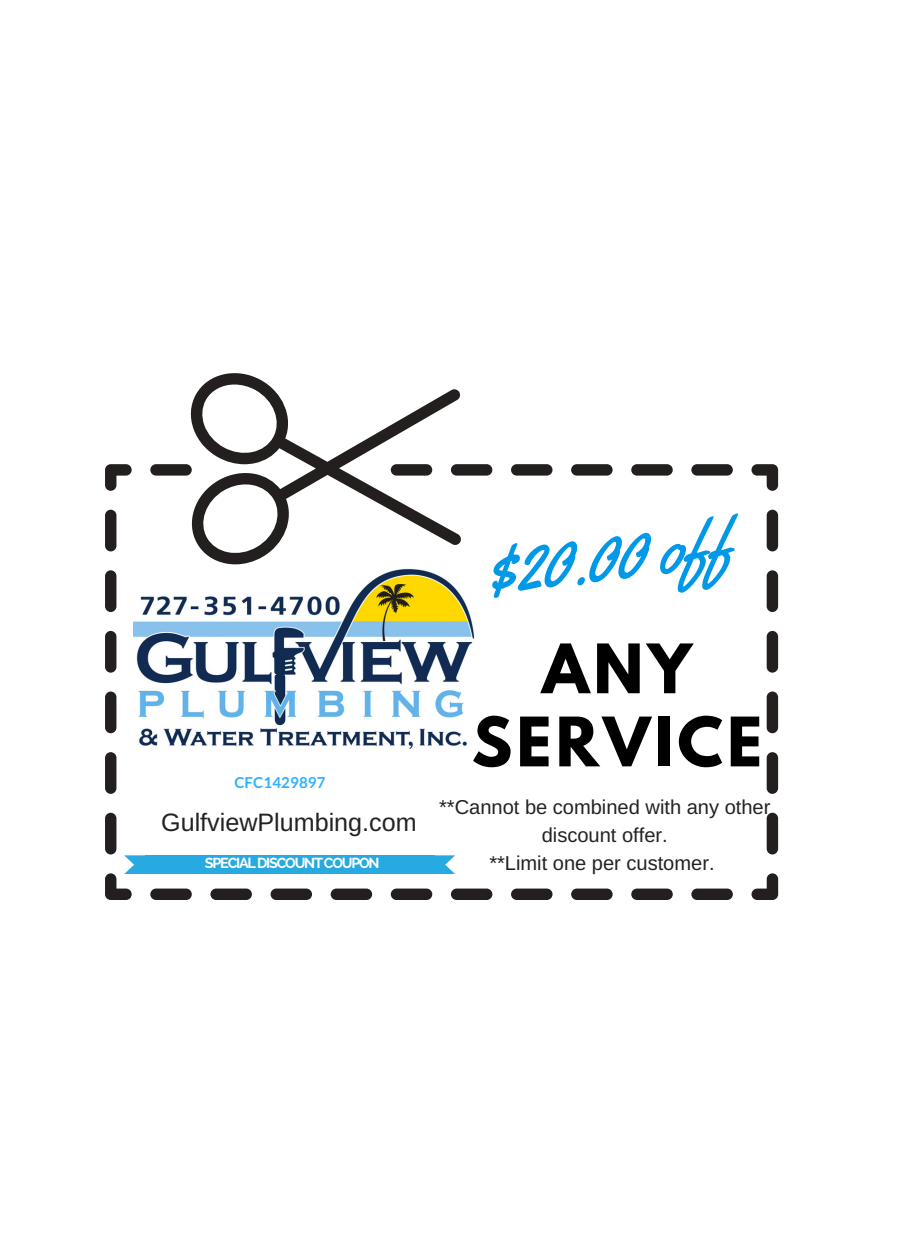
<style>
.page{position:relative;width:900px;height:1260px;background:#fff}
.page>*{position:absolute;margin:0;border:0;box-sizing:border-box;transform-origin:0 0}
.t1{font:70.5px "Yellowtail";color:#0098e7}
.t2{font:700 60.5px/73px "League Spartan";letter-spacing:.07em;color:#000;text-align:center}
.t3{font:25.25px "Arimo";color:#222}
.t4{font:20px/28px "Arimo";color:#222;text-align:center}
.t5{font:700 15px "Lato";letter-spacing:.01em;color:#2eb2ff}
.t6{font:700 14.5px "Raleway";letter-spacing:-.085em;color:#fff}
</style>
<div class="page">
<svg style="left:105px;top:464px;width:673px;height:436px"></svg>
<svg style="left:185px;top:373px;width:277px;height:191px"></svg>
<img style="left:133px;top:568px;width:341px;height:180px">
<div style="left:145px;top:855px;width:290px;height:19px;background:#27aae1"></div>
<svg style="left:435px;top:855px;width:20px;height:19px"></svg>
<svg style="left:124px;top:855px;width:21px;height:19px"></svg>
<h1 class="t1" style="left:480px;top:526px;width:225px;rotate:-7deg">$20.00 of</h1>
<p class="t5" style="left:234px;top:773px;width:93px">CFC1429897</p>
<p class="t3" style="left:161px;top:808px;width:257px">GulfviewPlumbing.com</p>
<h2 class="t2" style="left:472px;top:640px;width:292px">ANY<br>SERVICE</h2>
<p class="t4" style="left:439px;top:793px;width:333px">**Cannot be combined with any other discount offer.</p>
<p class="t6" style="left:205px;top:854px;width:176px">SPECIALDISCOUNTCOUPON</p>
<p class="t4" style="left:489px;top:849px;width:227px">**Limit one per customer.</p>
</div>
